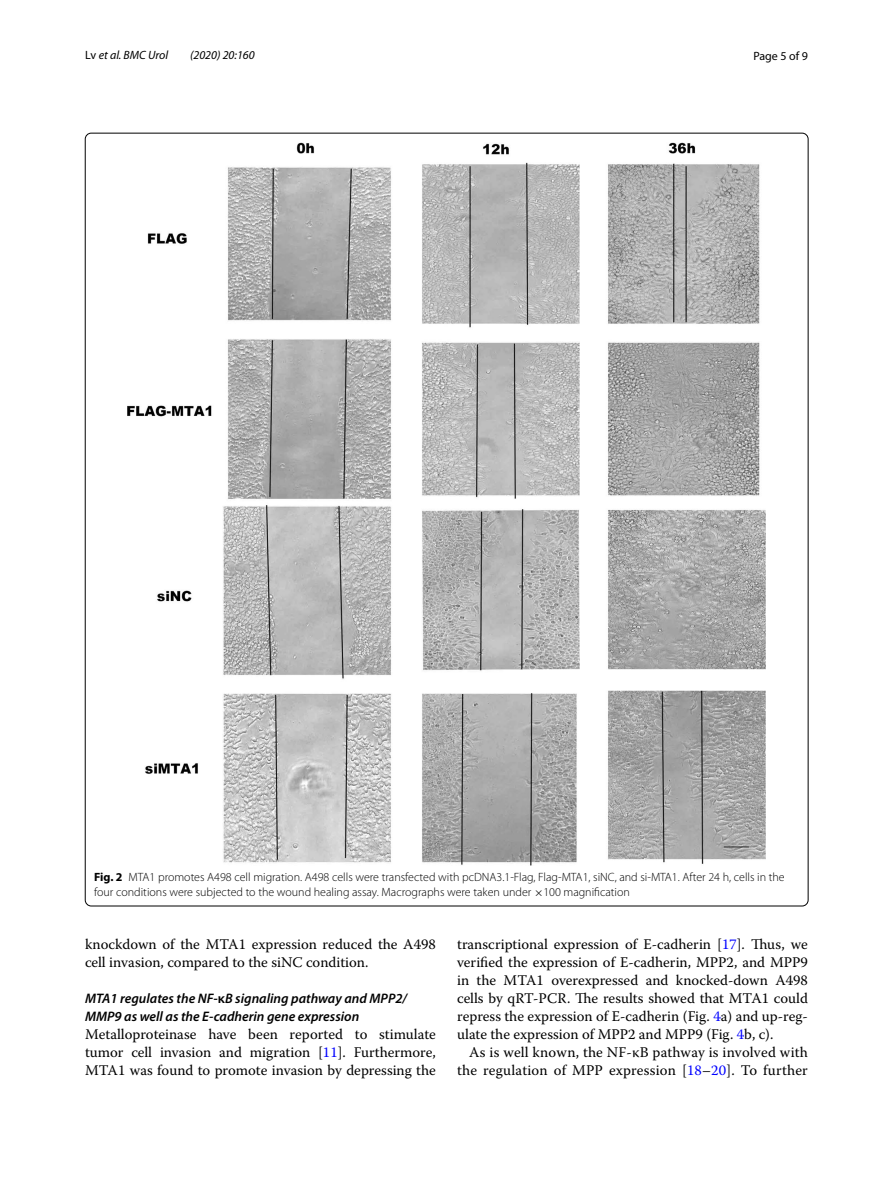
<style>
.page{position:relative;width:893px;height:1187px;background:#fff}
.page>*{position:absolute;margin:0;border:0;box-sizing:border-box;transform-origin:0 0}
.t1{font:14.7px/18px "Warnock Pro";color:#000;text-align:justify}
.t2{font:italic 600 13.8px/18px "Myriad Pro";color:#000}
.t3{font:300 12px/15px "Myriad Pro";color:#000}
.t4{font:italic 12px "Myriad Pro";color:#000}
.t5{font:12px "Myriad Pro";color:#000}
.s1{font-style:normal}
.s2{font-weight:700}
.s3{font-family:"MTSY";font-weight:400}
.s4{color:#00f}
</style>
<div class="page">
<img style="left:128px;top:142px;width:638px;height:723px">
<p class="t4" style="left:85px;top:48px;width:85px"><span class="s1">Lv</span> et al. BMC Urol</p>
<p class="t4" style="left:190px;top:48px;width:66px">(2020) 20:160</p>
<p class="t5" style="left:753px;top:48px;width:56px">Page 5 of 9</p>
<p class="t3" style="left:94px;top:869px;width:692px"><span class="s2">Fig. 2</span> MTA1 promotes A498 cell migration. A498 cells were transfected with pcDNA3.1-Flag, Flag-MTA1, siNC, and si-MTA1. After 24 h, cells in the four conditions were subjected to the wound healing assay. Macrographs were taken under <span class="s3">×</span>100 magnification</p>
<p class="t1" style="left:85px;top:935px;width:352px">knockdown of the MTA1 expression reduced the A498 cell invasion, compared to the siNC condition.</p>
<p class="t2" style="left:85px;top:989px;width:324px">MTA1 regulates the NF‑<span class="s1">κ</span>B signaling pathway and MPP2/<br>MMP9 as well as the E‑cadherin gene expression</p>
<p class="t1" style="left:85px;top:1025px;width:352px">Metalloproteinase have been reported to stimulate tumor cell invasion and migration [<span class="s4">11</span>]. Furthermore, MTA1 was found to promote invasion by depressing the</p>
<p class="t1" style="left:457px;top:935px;width:352px">transcriptional expression of E-cadherin [<span class="s4">17</span>]. Thus, we verified the expression of E-cadherin, MPP2, and MPP9 in the MTA1 overexpressed and knocked-down A498 cells by qRT-PCR. The results showed that MTA1 could repress the expression of E-cadherin (Fig. <span class="s4">4</span>a) and up-reg&shy;ulate the expression of MPP2 and MPP9 (Fig. <span class="s4">4</span>b, c).</p>
<p class="t1" style="left:457px;top:1043px;width:352px;text-align:right">As is well known, the NF-κB pathway is involved with the regulation of MPP expression [<span class="s4">18</span>–<span class="s4">20</span>]. To further</p>
</div>
